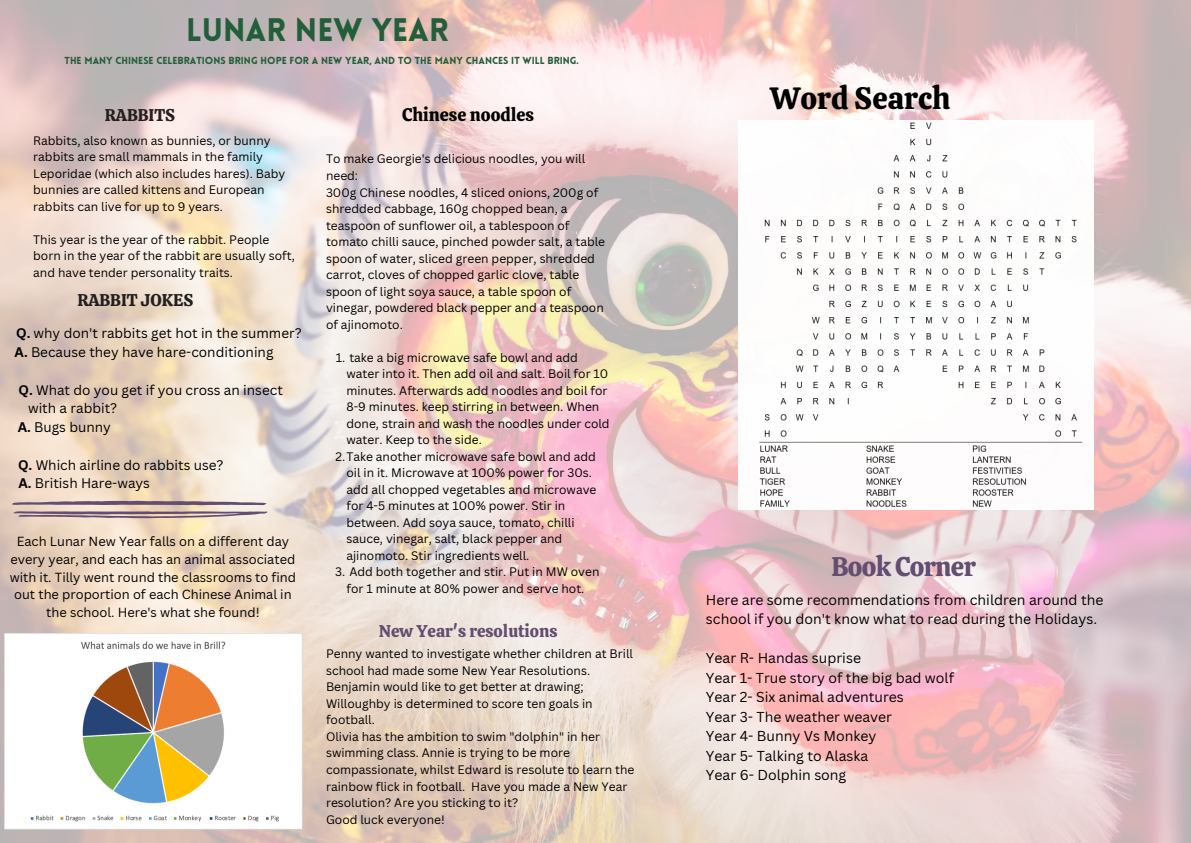
<style>
.page{position:relative;width:1191px;height:843px;background:#fff}
.page>*{position:absolute;margin:0;border:0;box-sizing:border-box;transform-origin:0 0}
.t1{font:900 31.8px "Lovelo";color:#235e3a}
.t2{font:30.6px "Calistoga";color:#000}
.t3{font:26.8px "Calistoga";letter-spacing:-.025em;color:#634d70}
.t4{font:18px "Calistoga";color:#000}
.t5{font:17px "Calistoga";color:#634d70}
.t6{font:16.9px "Calistoga";color:#231f20}
.t7{font:14px/19.5px "Canva Sans";color:#000}
.t8{font:13.6px/18.8px "Canva Sans";color:#000}
.t9{font:12.8px/17.7px "Canva Sans";color:#000;text-align:center}
.t10{font:12px/16.5px "Canva Sans";color:#000}
.t11{font:900 10px "Lovelo";color:#235e3a}
.s1{font-weight:700}
</style>
<div class="page">
<img style="left:0;top:0;width:1190px;height:842px">
<svg style="left:12px;top:500px;width:256px;height:18px"></svg>
<img style="left:5px;top:633px;width:298px;height:196px">
<img style="left:738px;top:120px;width:355px;height:389px">
<h1 class="t1" style="left:186px;top:17px;width:264px">LUNAR NEW YEAR</h1>
<p class="t11" style="left:65px;top:56px;width:516px">THE MANY CHINESE CELEBRATIONS BRING HOPE FOR A NEW YEAR, AND TO THE MANY CHANCES IT WILL BRING.</p>
<h3 class="t6" style="left:105px;top:104px;width:72px">RABBITS</h3>
<p class="t10" style="left:33px;top:132px;width:253px">Rabbits, also known as bunnies, or bunny rabbits are small mammals in the family Leporidae (which also includes hares). Baby bunnies are called kittens and European rabbits can live for up to 9 years.</p>
<p class="t10" style="left:33px;top:231px;width:263px">This year is the year of the rabbit. People born in the year of the rabbit are usually soft, and have tender personality traits.</p>
<h3 class="t6" style="left:77px;top:289px;width:117px">RABBIT JOKES</h3>
<p class="t8" style="left:15px;top:323px;width:288px"><span class="s1">Q.</span> why don't rabbits get hot in the summer?<br><span class="s1">A.</span> Because they have hare-conditioning</p>
<p class="t8" style="left:19px;top:380px;width:266px"><span class="s1">Q.</span> What do you get if you cross an insect</p>
<p class="t8" style="left:28px;top:398px;width:91px">with a rabbit?</p>
<p class="t8" style="left:18px;top:417px;width:95px"><span class="s1">A.</span> Bugs bunny</p>
<p class="t8" style="left:18px;top:455px;width:207px"><span class="s1">Q.</span> Which airline do rabbits use?<br><span class="s1">A.</span> British Hare-ways</p>
<p class="t9" style="left:10px;top:532px;width:288px">Each Lunar New Year falls on a different day every year, and each has an animal associated with it. Tilly went round the classrooms to find out the proportion of each Chinese Animal in the school. Here's what she found!</p>
<h3 class="t4" style="left:402px;top:103px;width:133px">Chinese noodles</h3>
<p class="t10" style="left:326px;top:150px;width:281px">To make Georgie's delicious noodles, you will need:<br>300g Chinese noodles, 4 sliced onions, 200g of shredded cabbage, 160g chopped bean, a teaspoon of sunflower oil, a tablespoon of tomato chilli sauce, pinched powder salt, a table spoon of water, sliced green pepper, shredded carrot, cloves of chopped garlic clove, table spoon of light soya sauce, a table spoon of vinegar, powdered black pepper and a teaspoon of ajinomoto.</p>
<p class="t10" style="left:335px;top:348px;width:244px">1. take a big microwave safe bowl and add</p>
<p class="t10" style="left:346px;top:365px;width:263px">water into it. Then add oil and salt. Boil for 10</p>
<p class="t10" style="left:346px;top:381px;width:262px">minutes. Afterwards add noodles and boil for</p>
<p class="t10" style="left:346px;top:398px;width:254px">8-9 minutes. keep stirring in between. When</p>
<p class="t10" style="left:346px;top:414px;width:265px">done, strain and wash the noodles under cold</p>
<p class="t10" style="left:346px;top:431px;width:137px">water. Keep to the side.</p>
<p class="t10" style="left:335px;top:447px;width:262px">2.Take another microwave safe bowl and add</p>
<p class="t10" style="left:346px;top:464px;width:247px">oil in it. Microwave at 100% power for 30s.</p>
<p class="t10" style="left:346px;top:480px;width:251px">add all chopped vegetables and microwave</p>
<p class="t10" style="left:346px;top:497px;width:220px">for 4-5 minutes at 100% power. Stir in</p>
<p class="t10" style="left:346px;top:513px;width:230px">between. Add soya sauce, tomato, chilli</p>
<p class="t10" style="left:346px;top:530px;width:217px">sauce, vinegar, salt, black pepper and</p>
<p class="t10" style="left:346px;top:546px;width:184px">ajinomoto. Stir ingredients well.</p>
<p class="t10" style="left:335px;top:563px;width:266px;text-align:center">3. Add both together and stir. Put in MW oven for 1 minute at 80% power and serve hot.</p>
<h3 class="t5" style="left:379px;top:619px;width:180px">New Year's resolutions</h3>
<p class="t10" style="left:326px;top:645px;width:310px">Penny wanted to investigate whether children at Brill school had made some New Year Resolutions.<br>Benjamin would like to get better at drawing; Willoughby is determined to score ten goals in football.<br>Olivia has the ambition to swim "dolphin" in her swimming class. Annie is trying to be more compassionate, whilst Edward is resolute to learn the rainbow flick in football. Have you made a New Year resolution? Are you sticking to it?<br>Good luck everyone!</p>
<h2 class="t2" style="left:770px;top:78px;width:182px">Word Search</h2>
<h3 class="t3" style="left:831px;top:549px;width:146px">Book Corner</h3>
<p class="t7" style="left:706px;top:589px;width:399px">Here are some recommendations from children around the school if you don't know what to read during the Holidays.</p>
<p class="t7" style="left:706px;top:647px;width:249px">Year R- Handas suprise<br>Year 1- True story of the big bad wolf<br>Year 2- Six animal adventures<br>Year 3- The weather weaver<br>Year 4- Bunny Vs Monkey<br>Year 5- Talking to Alaska<br>Year 6- Dolphin song</p>
</div>
